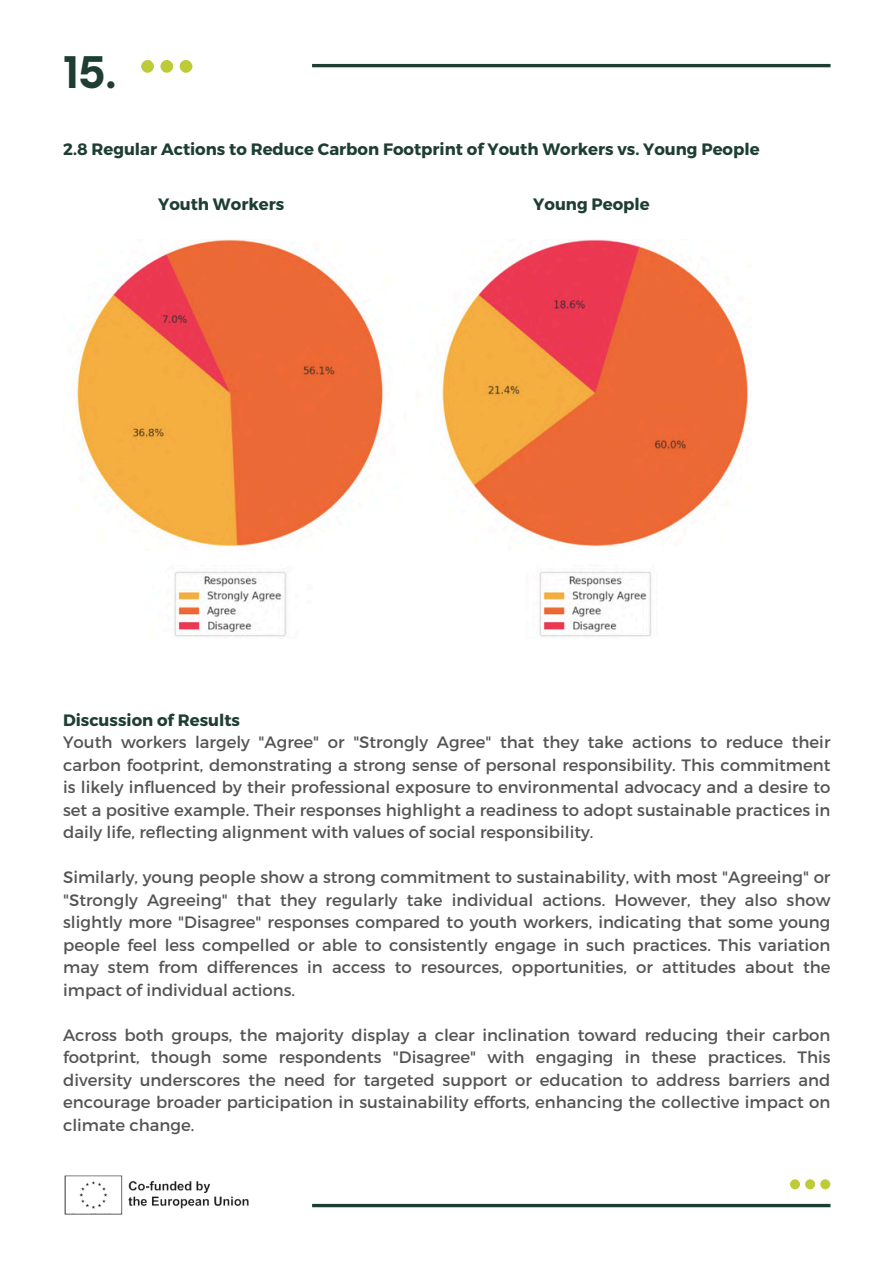
<style>
.page{position:relative;width:894px;height:1264px;background:#fff}
.page>*{position:absolute;margin:0;border:0;box-sizing:border-box;transform-origin:0 0}
.t1{font:700 42.45px "Neue Einstellung";color:#1e3e33}
.t2{font:16.5px/22.5px "Montserrat";color:#545454;text-align:justify}
.t3{font:700 16.5px "Montserrat";color:#1e3e33}
</style>
<div class="page">
<svg style="left:141px;top:60px;width:51px;height:13px"></svg>
<hr style="left:312px;top:64px;width:518px;height:3px;background:#1e3e33">
<svg style="left:312px;top:1203px;width:518px;height:4px;background:#4f685f"></svg>
<svg style="left:789px;top:1179px;width:41px;height:11px"></svg>
<img style="left:64px;top:1175px;width:185px;height:40px">
<img style="left:77px;top:240px;width:671px;height:307px">
<img style="left:174px;top:571px;width:478px;height:66px">
<h1 class="t1" style="left:63px;top:34px;width:55px">15.</h1>
<p class="t3" style="left:63px;top:138px;width:697px">2.8 Regular Actions to Reduce Carbon Footprint of Youth Workers vs. Young People</p>
<p class="t3" style="left:158px;top:194px;width:128px">Youth Workers</p>
<h2 class="t3" style="left:533px;top:194px;width:118px">Young People</h2>
<h2 class="t3" style="left:63px;top:709px;width:178px">Discussion of Results</h2>
<h2 class="t2" style="left:63px;top:730px;width:768px">Youth workers largely "Agree" or "Strongly Agree" that they take actions to reduce their carbon footprint, demonstrating a strong sense of personal responsibility. This commitment is likely influenced by their professional exposure to environmental advocacy and a desire to set a positive example. Their responses highlight a readiness to adopt sustainable practices in daily life, reflecting alignment with values of social responsibility.</h2>
<p class="t2" style="left:63px;top:865px;width:768px">Similarly, young people show a strong commitment to sustainability, with most "Agreeing" or "Strongly Agreeing" that they regularly take individual actions. However, they also show slightly more "Disagree" responses compared to youth workers, indicating that some young people feel less compelled or able to consistently engage in such practices. This variation may stem from differences in access to resources, opportunities, or attitudes about the impact of individual actions.</p>
<p class="t2" style="left:63px;top:1022px;width:768px">Across both groups, the majority display a clear inclination toward reducing their carbon footprint, though some respondents "Disagree" with engaging in these practices. This diversity underscores the need for targeted support or education to address barriers and encourage broader participation in sustainability efforts, enhancing the collective impact on climate change.</p>
</div>
